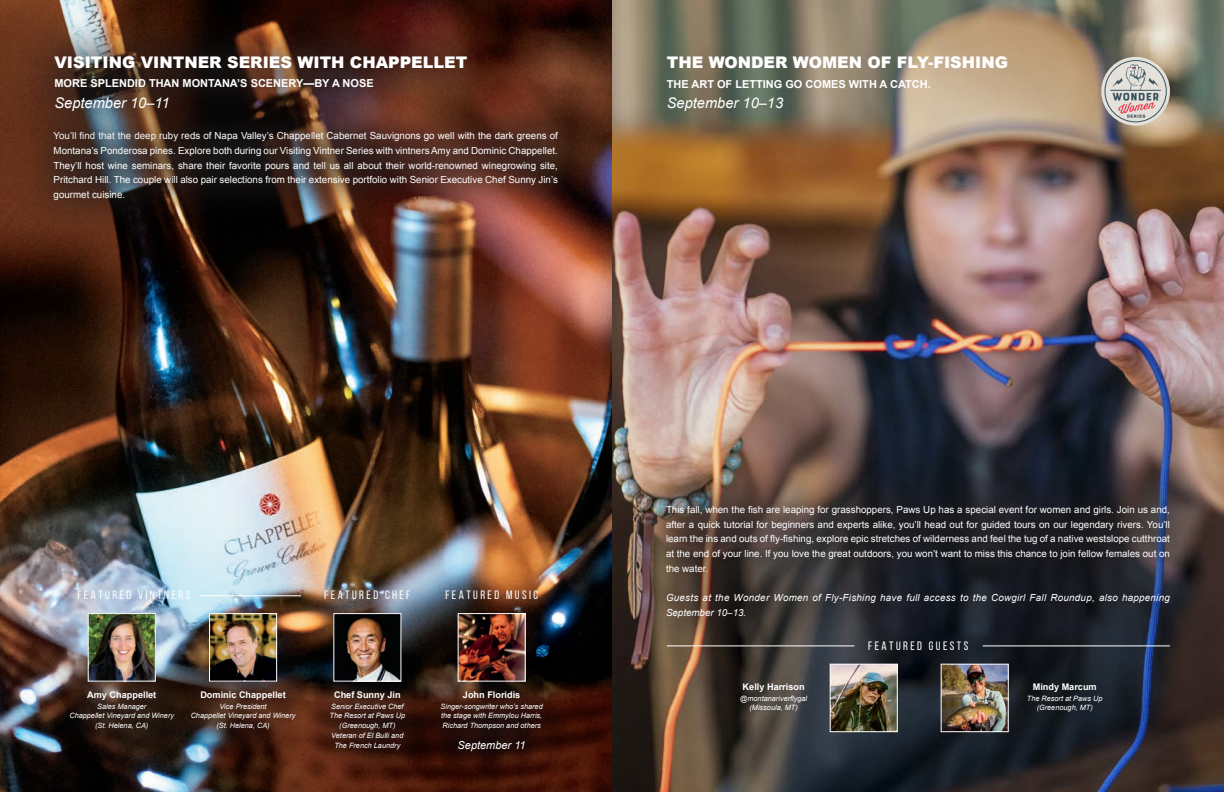
<style>
.page{position:relative;width:1224px;height:792px;background:#fff}
.page>*{position:absolute;margin:0;border:0;box-sizing:border-box;transform-origin:0 0}
.t1{font:900 16px "Arial";color:#fff}
.t2{font:italic 14.6px "Arial";color:#fff}
.t3{font:12.2px "Bebas Neue";letter-spacing:.2em;color:#fff}
.t4{font:700 11px "Arial";color:#fff}
.t5{font:italic 11px "Arial";color:#fff}
.t6{font:9.8px/14.6px "Arial";color:#fff;text-align:justify}
.t7{font:italic 9.8px "Arial";letter-spacing:.03em;color:#fff}
.t8{font:italic 9.8px "Arial";color:#fff}
.Bodycopy_Gold{font:700 9.1px "Arial";color:#fff}
.Bodycopy_Gold-2{font:italic 7.3px "Arial";color:#fff}
</style>
<div class="page">
<img style="left:0;top:0;width:612px;height:792px">
<div style="left:14px;top:92px;width:584px;height:147px;background:#231f20;opacity:.75"></div>
<div style="left:15px;top:15px;width:491px;height:135px;background:#231f20;opacity:.75"></div>
<div style="left:32px;top:651px;width:181px;height:118px;background:#231f20;opacity:.49"></div>
<div style="left:153px;top:651px;width:181px;height:118px;background:#231f20;opacity:.49"></div>
<img style="left:90px;top:615px;width:64px;height:64px">
<div style="left:88px;top:613px;width:68px;height:68px;border:1px solid #fff"></div>
<img style="left:211px;top:615px;width:64px;height:64px">
<div style="left:209px;top:613px;width:68px;height:68px;border:1px solid #fff"></div>
<hr style="left:200px;top:595px;width:101px;height:1px;background:#fff">
<div style="left:401px;top:651px;width:181px;height:139px;background:#231f20;opacity:.49"></div>
<img style="left:460px;top:615px;width:64px;height:64px">
<div style="left:458px;top:613px;width:68px;height:68px;border:1px solid #fff"></div>
<div style="left:291px;top:651px;width:154px;height:138px;background:#231f20;opacity:.49"></div>
<img style="left:336px;top:615px;width:63px;height:64px">
<div style="left:334px;top:613px;width:67px;height:68px;border:1px solid #fff"></div>
<img style="left:612px;top:0;width:612px;height:792px">
<div style="left:626px;top:465px;width:584px;height:192px;background:#231f20;opacity:.75"></div>
<img style="left:832px;top:666px;width:64px;height:64px">
<div style="left:830px;top:664px;width:68px;height:68px;border:1px solid #fff"></div>
<img style="left:943px;top:666px;width:64px;height:64px">
<div style="left:941px;top:664px;width:68px;height:68px;border:1px solid #fff"></div>
<hr style="left:983px;top:646px;width:187px;height:1px;background:#fff">
<hr style="left:667px;top:646px;width:187px;height:1px;background:#fff">
<svg style="left:1101px;top:57px;width:69px;height:69px"></svg>
<hr style="left:1110px;top:90px;width:51px;height:1px;background:#38535e">
<svg style="left:945px;top:55px;width:214px;height:63px;background:#c0ab92"></svg>
<p class="t1" style="left:54px;top:51px;width:414px">VISITING VINTNER SERIES WITH CHAPPELLET</p>
<p class="t4" style="left:54px;top:76px;width:321px">MORE SPLENDID THAN MONTANA’S SCENERY—BY A NOSE</p>
<p class="t2" style="left:54px;top:95px;width:117px">September 10–11</p>
<p class="t6" style="left:54px;top:129px;width:506px">You’ll find that the deep ruby reds of Napa Valley’s Chappellet Cabernet Sauvignons go well with the dark greens of Montana’s Ponderosa pines. Explore both during our Visiting Vintner Series with vintners Amy and Dominic Chappellet.<br>They’ll host wine seminars, share their favorite pours and tell us all about their world-renowned winegrowing site, Pritchard Hill. The couple will also pair selections from their extensive portfolio with Senior Executive Chef Sunny Jin’s</p>
<p class="t6" style="left:54px;top:187px;width:73px">gourmet cuisine.</p>
<p class="t1" style="left:667px;top:51px;width:343px">THE WONDER WOMEN OF FLY-FISHING</p>
<p class="t4" style="left:667px;top:77px;width:265px">THE ART OF LETTING GO COMES WITH A CATCH.</p>
<p class="t2" style="left:667px;top:95px;width:118px">September 10–13</p>
<p class="t3" style="left:77px;top:589px;width:114px">FEATURED VINTNERS</p>
<p class="t3" style="left:324px;top:589px;width:88px">FEATURED CHEF</p>
<p class="t3" style="left:445px;top:589px;width:94px">FEATURED MUSIC</p>
<p class="Bodycopy_Gold" style="left:87px;top:689px;width:71px">Amy Chappellet</p>
<p class="Bodycopy_Gold-2" style="left:97px;top:702px;width:51px">Sales Manager</p>
<p class="Bodycopy_Gold-2" style="left:69px;top:712px;width:106px">Chappellet Vineyard and Winery</p>
<p class="Bodycopy_Gold-2" style="left:95px;top:722px;width:55px">(St. Helena, CA)</p>
<p class="Bodycopy_Gold" style="left:200px;top:689px;width:87px">Dominic Chappellet</p>
<p class="Bodycopy_Gold-2" style="left:220px;top:702px;width:49px">Vice President</p>
<p class="Bodycopy_Gold-2" style="left:191px;top:712px;width:106px">Chappellet Vineyard and Winery</p>
<p class="Bodycopy_Gold-2" style="left:216px;top:722px;width:55px">(St. Helena, CA)</p>
<p class="Bodycopy_Gold" style="left:334px;top:689px;width:68px">Chef Sunny Jin</p>
<p class="Bodycopy_Gold-2" style="left:331px;top:702px;width:74px">Senior Executive Chef</p>
<p class="Bodycopy_Gold-2" style="left:330px;top:712px;width:77px">The Resort at Paws Up</p>
<p class="Bodycopy_Gold-2" style="left:339px;top:722px;width:58px">(Greenough, MT)</p>
<p class="Bodycopy_Gold-2" style="left:331px;top:731px;width:74px">Veteran of El Bulli and</p>
<p class="Bodycopy_Gold-2" style="left:334px;top:741px;width:67px">The French Laundry</p>
<p class="Bodycopy_Gold" style="left:463px;top:689px;width:59px">John Floridis</p>
<p class="Bodycopy_Gold-2" style="left:441px;top:702px;width:104px">Singer-songwriter who’s shared</p>
<p class="Bodycopy_Gold-2" style="left:441px;top:712px;width:103px">the stage with Emmylou Harris,</p>
<p class="Bodycopy_Gold-2" style="left:442px;top:722px;width:100px">Richard Thompson and others</p>
<p class="t5" style="left:458px;top:739px;width:70px">September 11</p>
<p class="t6" style="left:666px;top:502px;width:505px">This fall, when the fish are leaping for grasshoppers, Paws Up has a special event for women and girls. Join us and, after a quick tutorial for beginners and experts alike, you’ll head out for guided tours on our legendary rivers. You’ll learn the ins and outs of fly-fishing, explore epic stretches of wilderness and feel the tug of a native westslope cutthroat at the end of your line. If you love the great outdoors, you won’t want to miss this chance to join fellow females out on the water.</p>
<p class="t7" style="left:666px;top:592px;width:505px">Guests at the Wonder Women of Fly-Fishing have full access to the Cowgirl Fall Roundup, also happening</p>
<p class="t8" style="left:666px;top:607px;width:82px">September 10–13.</p>
<p class="Bodycopy_Gold" style="left:743px;top:681px;width:64px">Kelly Harrison</p>
<p class="Bodycopy_Gold-2" style="left:740px;top:694px;width:69px">@montanariverflygal</p>
<p class="Bodycopy_Gold-2" style="left:749px;top:704px;width:50px">(Missoula, MT)</p>
<p class="t3" style="left:868px;top:639px;width:102px">FEATURED GUESTS</p>
<p class="Bodycopy_Gold" style="left:1033px;top:681px;width:66px">Mindy Marcum</p>
<p class="Bodycopy_Gold-2" style="left:1027px;top:694px;width:77px">The Resort at Paws Up</p>
<p class="Bodycopy_Gold-2" style="left:1037px;top:704px;width:58px">(Greenough, MT)</p>
</div>
